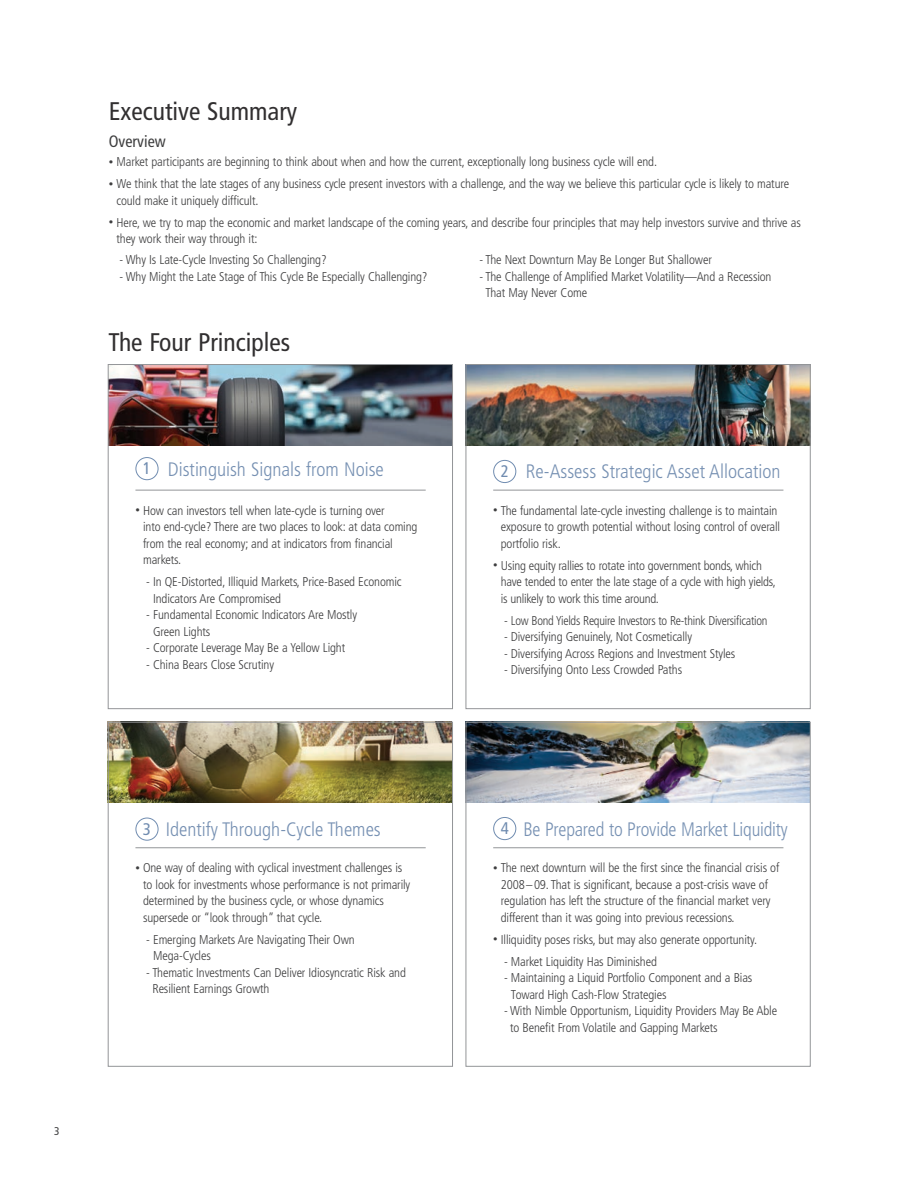
<style>
.page{position:relative;width:918px;height:1188px;background:#fff}
.page>*{position:absolute;margin:0;border:0;box-sizing:border-box;transform-origin:0 0}
.Subhead{font:condensed 25.5px "Frutiger LT Std";color:#312f30}
.Subhead-2{font:300 condensed 19.5px "Frutiger LT Std";color:#7791b3}
.Subhead-3{font:300 condensed 19.5px "Frutiger LT Std";color:#7791b3;scale:.96 1}
.t1{font:condensed 16.8px "Frutiger LT Std";color:#708cb0}
.Para_headline{font:condensed 16.5px "Frutiger LT Std";color:#3e3e3f}
.Body_Copy{font:300 condensed 12.75px/16.5px "Frutiger LT Std";letter-spacing:-.01em;color:#3e3e3f}
.t2{font:condensed 11.25px "Frutiger LT Std";color:#3e3e3f}
.s1{font-size:9px}
</style>
<div class="page">
<img style="left:468px;top:724px;width:340px;height:79px">
<img style="left:107px;top:722px;width:344px;height:81px">
<img style="left:110px;top:366px;width:341px;height:79px">
<img style="left:468px;top:366px;width:340px;height:79px">
<div style="left:108px;top:722px;width:345px;height:344px;border:1px solid #939598"></div>
<div style="left:466px;top:722px;width:344px;height:344px;border:1px solid #939598"></div>
<div style="left:108px;top:364px;width:345px;height:345px;border:1px solid #939598"></div>
<div style="left:466px;top:364px;width:344px;height:345px;border:1px solid #939598"></div>
<hr style="left:135px;top:490px;width:291px;height:1px;background:#939598">
<hr style="left:135px;top:848px;width:291px;height:1px;background:#939598">
<hr style="left:493px;top:490px;width:290px;height:1px;background:#939598">
<hr style="left:493px;top:848px;width:290px;height:1px;background:#939598">
<div style="left:135px;top:457px;width:24px;height:23px;border:1px solid #708cb0;border-radius:50%"></div>
<div style="left:493px;top:460px;width:23px;height:23px;border:1px solid #708cb0;border-radius:50%"></div>
<div style="left:135px;top:818px;width:24px;height:23px;border:1px solid #708cb0;border-radius:50%"></div>
<div style="left:493px;top:817px;width:23px;height:23px;border:1px solid #708cb0;border-radius:50%"></div>
<p class="Subhead" style="left:109px;top:97px;width:190px">Executive Summary</p>
<p class="Para_headline" style="left:109px;top:131px;width:58px">Overview</p>
<p class="Body_Copy" style="left:109px;top:154px;width:550px"><span class="s1">•</span> Market participants are beginning to think about when and how the current, exceptionally long business cycle will end.</p>
<p class="Body_Copy" style="left:116px;top:176px;width:674px;text-indent:-8px"><span class="s1">•</span> We think that the late stages of any business cycle present investors with a challenge, and the way we believe this particular cycle is likely to mature could make it uniquely difficult.</p>
<p class="Body_Copy" style="left:116px;top:214px;width:686px;text-indent:-8px"><span class="s1">•</span> Here, we try to map the economic and market landscape of the coming years, and describe four principles that may help investors survive and thrive as they work their way through it:</p>
<p class="Body_Copy" style="left:120px;top:252px;width:209px">- Why Is Late-Cycle Investing So Challenging?</p>
<p class="Body_Copy" style="left:120px;top:268px;width:309px">- Why Might the Late Stage of This Cycle Be Especially Challenging?</p>
<p class="Body_Copy" style="left:479px;top:252px;width:234px">- The Next Downturn May Be Longer But Shallower</p>
<p class="Body_Copy" style="left:486px;top:268px;width:287px;text-indent:-6px">- The Challenge of Amplified Market Volatility—And a Recession<br>That May Never Come</p>
<p class="Subhead" style="left:109px;top:328px;width:183px">The Four Principles</p>
<p class="t1" style="left:143px;top:459px;width:10px">1</p>
<p class="Subhead-2" style="left:168px;top:458px;width:217px">Distinguish Signals from Noise</p>
<p class="t1" style="left:501px;top:462px;width:10px">2</p>
<p class="Subhead-2" style="left:526px;top:460px;width:256px">Re-Assess Strategic Asset Allocation</p>
<p class="Body_Copy" style="left:143px;top:502px;width:276px;text-indent:-8px"><span class="s1">•</span> How can investors tell when late-cycle is turning over<br>into end-cycle? There are two places to look: at data coming from the real economy; and at indicators from financial markets.</p>
<p class="Body_Copy" style="left:153px;top:574px;width:250px;text-indent:-7px">- In QE-Distorted, Illiquid Markets, Price-Based Economic<br>Indicators Are Compromised</p>
<p class="Body_Copy" style="left:153px;top:607px;width:206px;text-indent:-7px">- Fundamental Economic Indicators Are Mostly<br>Green Lights</p>
<p class="Body_Copy" style="left:146px;top:640px;width:201px">- Corporate Leverage May Be a Yellow Light</p>
<p class="Body_Copy" style="left:146px;top:656px;width:129px">- China Bears Close Scrutiny</p>
<p class="Body_Copy" style="left:501px;top:502px;width:281px;text-indent:-8px"><span class="s1">•</span> The fundamental late-cycle investing challenge is to maintain exposure to growth potential without losing control of overall portfolio risk.</p>
<p class="Body_Copy" style="left:501px;top:557px;width:276px;text-indent:-8px"><span class="s1">•</span> Using equity rallies to rotate into government bonds, which have tended to enter the late stage of a cycle with high yields, is unlikely to work this time around.</p>
<p class="Body_Copy" style="left:504px;top:612px;width:265px">- Low Bond Yields Require Investors to Re-think Diversification</p>
<p class="Body_Copy" style="left:504px;top:629px;width:190px">- Diversifying Genuinely, Not Cosmetically</p>
<p class="Body_Copy" style="left:504px;top:645px;width:233px">- Diversifying Across Regions and Investment Styles</p>
<p class="Body_Copy" style="left:504px;top:662px;width:180px">- Diversifying Onto Less Crowded Paths</p>
<p class="t2" style="left:54px;top:1124px;width:7px">3</p>
<p class="Subhead-2" style="left:166px;top:818px;width:217px">Identify Through-Cycle Themes</p>
<p class="t1" style="left:143px;top:819px;width:10px">3</p>
<p class="t1" style="left:501px;top:819px;width:10px">4</p>
<p class="Subhead-3" style="left:523px;top:818px;width:277px">Be Prepared to Provide Market Liquidity</p>
<p class="Body_Copy" style="left:143px;top:860px;width:269px;text-indent:-8px"><span class="s1">•</span> One way of dealing with cyclical investment challenges is to look for investments whose performance is not primarily determined by the business cycle, or whose dynamics supersede or “look through” that cycle.</p>
<p class="Body_Copy" style="left:153px;top:931px;width:203px;text-indent:-7px">- Emerging Markets Are Navigating Their Own<br>Mega-Cycles</p>
<p class="Body_Copy" style="left:152px;top:964px;width:255px;text-indent:-6px">- Thematic Investments Can Deliver Idiosyncratic Risk and<br>Resilient Earnings Growth</p>
<p class="Body_Copy" style="left:501px;top:860px;width:280px;text-indent:-8px"><span class="s1">•</span> The next downturn will be the first since the financial crisis of 2008–09. That is significant, because a post-crisis wave of regulation has left the structure of the financial market very different than it was going into previous recessions.</p>
<p class="Body_Copy" style="left:493px;top:931px;width:266px"><span class="s1">•</span> Illiquidity poses risks, but may also generate opportunity.</p>
<p class="Body_Copy" style="left:504px;top:953px;width:154px">- Market Liquidity Has Diminished</p>
<p class="Body_Copy" style="left:511px;top:970px;width:243px;text-indent:-7px">- Maintaining a Liquid Portfolio Component and a Bias<br>Toward High Cash-Flow Strategies</p>
<p class="Body_Copy" style="left:510px;top:1003px;width:268px;text-indent:-6px">- With Nimble Opportunism, Liquidity Providers May Be Able to Benefit From Volatile and Gapping Markets</p>
</div>
